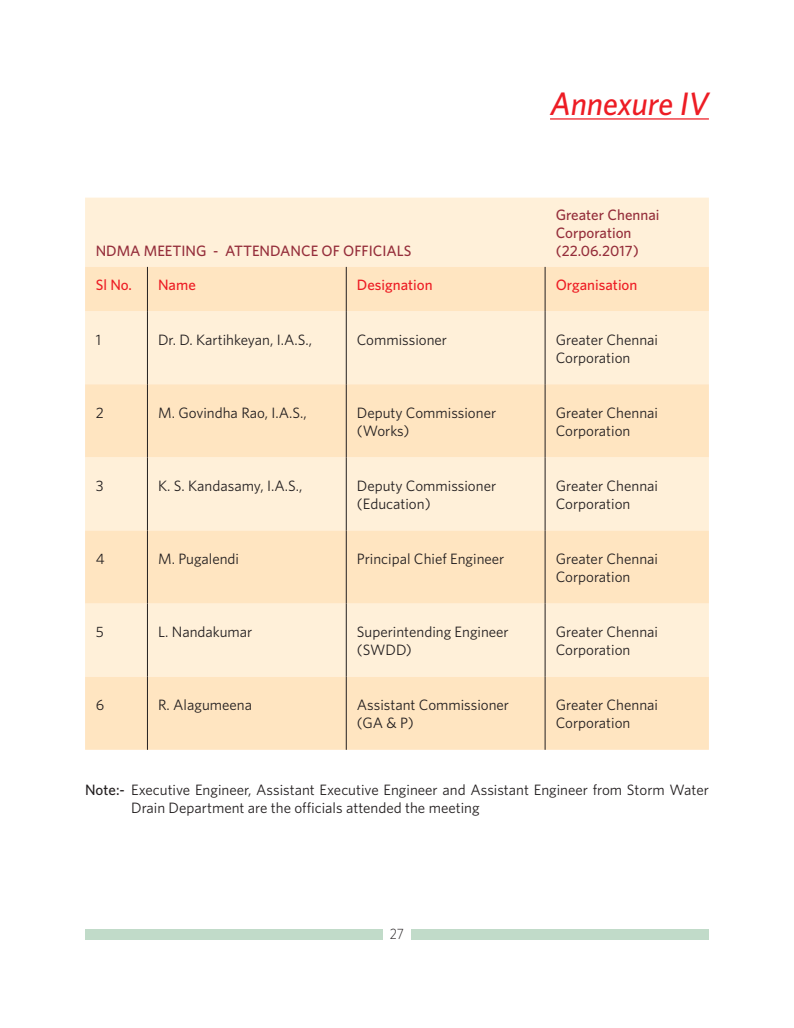
<style>
.page{position:relative;width:794px;height:1028px;background:#fff}
.page>*{position:absolute;margin:0;border:0;box-sizing:border-box;transform-origin:0 0}
.t1{font:italic 500 32.5px "Whitney";color:#ed1c24}
.t2{font:15px/18px "Whitney";color:#231f20}
.t3{font:500 15px/18px "Whitney";color:#952e3b}
.t4{font:500 15px "Whitney";color:#ed1c24}
.t5{font:300 15px "Whitney";color:#231f20;scale:.9 1}
.s1{font-weight:500}
</style>
<div class="page">
<div style="left:85px;top:928px;width:298px;height:11px;background:#c1dbc9"></div>
<div style="left:411px;top:928px;width:298px;height:11px;background:#c1dbc9"></div>
<hr style="left:550px;top:118px;width:159px;height:2px;background:#ed1c24">
<div style="left:85px;top:198px;width:624px;height:69px;background:#fff0d9"></div>
<svg style="left:85px;top:267px;width:624px;height:482px;background:#fee9cb"></svg>
<hr style="left:147px;top:267px;width:1px;height:44px;background:#231f20">
<hr style="left:346px;top:267px;width:1px;height:44px;background:#231f20">
<hr style="left:545px;top:267px;width:1px;height:44px;background:#231f20">
<hr style="left:147px;top:311px;width:1px;height:73px;background:#231f20">
<hr style="left:346px;top:311px;width:1px;height:73px;background:#231f20">
<hr style="left:545px;top:311px;width:1px;height:73px;background:#231f20">
<hr style="left:147px;top:384px;width:1px;height:73px;background:#231f20">
<hr style="left:346px;top:384px;width:1px;height:73px;background:#231f20">
<hr style="left:545px;top:384px;width:1px;height:73px;background:#231f20">
<hr style="left:147px;top:457px;width:1px;height:73px;background:#231f20">
<hr style="left:346px;top:457px;width:1px;height:73px;background:#231f20">
<hr style="left:545px;top:457px;width:1px;height:73px;background:#231f20">
<hr style="left:147px;top:530px;width:1px;height:73px;background:#231f20">
<hr style="left:346px;top:530px;width:1px;height:73px;background:#231f20">
<hr style="left:545px;top:530px;width:1px;height:73px;background:#231f20">
<hr style="left:147px;top:603px;width:1px;height:73px;background:#231f20">
<hr style="left:346px;top:603px;width:1px;height:73px;background:#231f20">
<hr style="left:545px;top:603px;width:1px;height:73px;background:#231f20">
<hr style="left:147px;top:676px;width:1px;height:73px;background:#231f20">
<hr style="left:346px;top:676px;width:1px;height:73px;background:#231f20">
<hr style="left:545px;top:676px;width:1px;height:73px;background:#231f20">
<p class="t3" style="left:96px;top:244px;width:317px">NDMA MEETING - ATTENDANCE OF OFFICIALS</p>
<p class="t1" style="left:550px;top:91px;width:160px">Annexure IV</p>
<p class="t3" style="left:556px;top:208px;width:105px">Greater Chennai<br>Corporation (22.06.2017)</p>
<p class="t4" style="left:96px;top:279px;width:38px">Sl No.</p>
<p class="t4" style="left:158px;top:279px;width:39px">Name</p>
<p class="t4" style="left:357px;top:279px;width:77px">Designation</p>
<p class="t4" style="left:556px;top:279px;width:83px">Organisation</p>
<p class="t2" style="left:96px;top:332px;width:7px">1</p>
<p class="t2" style="left:158px;top:332px;width:155px">Dr. D. Kartihkeyan, I.A.S.,</p>
<p class="t2" style="left:357px;top:332px;width:92px">Commissioner</p>
<p class="t2" style="left:556px;top:332px;width:104px">Greater Chennai<br>Corporation</p>
<p class="t2" style="left:96px;top:405px;width:10px">2</p>
<p class="t2" style="left:158px;top:405px;width:150px">M. Govindha Rao, I.A.S.,</p>
<p class="t2" style="left:357px;top:405px;width:141px">Deputy Commissioner (Works)</p>
<p class="t2" style="left:556px;top:405px;width:104px">Greater Chennai<br>Corporation</p>
<p class="t2" style="left:96px;top:478px;width:9px">3</p>
<p class="t2" style="left:158px;top:478px;width:146px">K. S. Kandasamy, I.A.S.,</p>
<p class="t2" style="left:357px;top:478px;width:141px">Deputy Commissioner (Education)</p>
<p class="t2" style="left:556px;top:478px;width:104px">Greater Chennai<br>Corporation</p>
<p class="t2" style="left:96px;top:551px;width:10px">4</p>
<p class="t2" style="left:158px;top:551px;width:82px">M. Pugalendi</p>
<p class="t2" style="left:357px;top:551px;width:149px">Principal Chief Engineer</p>
<p class="t2" style="left:555px;top:551px;width:104px">Greater Chennai<br>Corporation</p>
<p class="t2" style="left:96px;top:624px;width:10px">5</p>
<p class="t2" style="left:158px;top:624px;width:96px">L. Nandakumar</p>
<p class="t2" style="left:357px;top:624px;width:153px">Superintending Engineer (SWDD)</p>
<p class="t2" style="left:556px;top:624px;width:104px">Greater Chennai<br>Corporation</p>
<p class="t2" style="left:96px;top:697px;width:10px">6</p>
<p class="t2" style="left:158px;top:697px;width:95px">R. Alagumeena</p>
<p class="t2" style="left:357px;top:697px;width:154px">Assistant Commissioner (GA &amp; P)</p>
<p class="t2" style="left:556px;top:697px;width:104px">Greater Chennai<br>Corporation</p>
<p class="t2" style="left:131px;top:782px;width:579px;text-indent:-46px"><span class="s1">Note:-</span> Executive Engineer, Assistant Executive Engineer and Assistant Engineer from Storm Water<br>Drain Department are the officials attended the meeting</p>
<p class="t5" style="left:390px;top:928px;width:17px">27</p>
</div>
